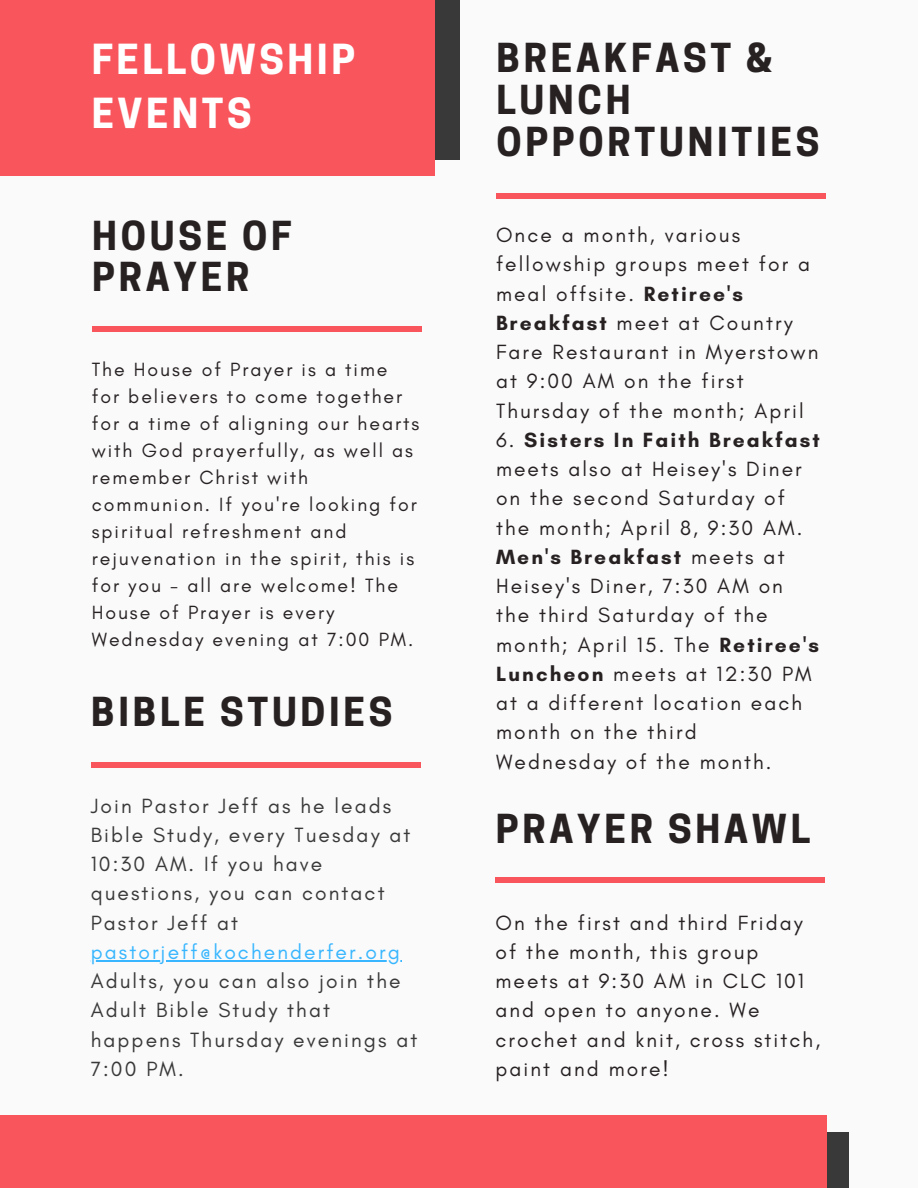
<style>
.page{position:relative;width:918px;height:1188px;background:#fafafa}
.page>*{position:absolute;margin:0;border:0;box-sizing:border-box;transform-origin:0 0}
.t1{font:700 38.85px/54px "Cooper Hewitt";letter-spacing:.09em;color:#fff}
.t2{font:700 37.5px/41.7px "Cooper Hewitt";letter-spacing:.1em;color:#272122}
.t3{font:21px/29.2px "Glacial Indifference";letter-spacing:.1em;color:#272122}
.t4{font:21px/29.2px "Glacial Indifference";letter-spacing:.1em;color:#393939}
.t5{font:21px "Glacial Indifference";letter-spacing:.1em;color:#38b6ff}
.t6{font:19.5px/27px "Glacial Indifference";letter-spacing:.1em;color:#272122}
.s1{font-weight:700}
</style>
<div class="page">
<div style="left:25px;top:0;width:434px;height:160px;background:#393939"></div>
<div style="left:0;top:0;width:435px;height:175px;background:#f8555d"></div>
<hr style="left:92px;top:327px;width:329px;height:4px;background:#f8555d">
<hr style="left:91px;top:960px;width:311px;height:1px;background:#38b6ff">
<hr style="left:91px;top:763px;width:329px;height:4px;background:#f8555d">
<hr style="left:496px;top:194px;width:330px;height:4px;background:#f8555d">
<div style="left:0;top:1132px;width:848px;height:56px;background:#393939"></div>
<div style="left:0;top:1115px;width:826px;height:73px;background:#f8555d"></div>
<hr style="left:495px;top:878px;width:330px;height:4px;background:#f8555d">
<h1 class="t1" style="left:92px;top:37px;width:265px">FELLOWSHIP<br>EVENTS</h1>
<h2 class="t2" style="left:92px;top:220px;width:201px">HOUSE OF<br>PRAYER</h2>
<p class="t6" style="left:92px;top:355px;width:329px">The House of Prayer is a time for believers to come together for a time of aligning our hearts with God prayerfully, as well as remember Christ with communion. If you're looking for spiritual refreshment and rejuvenation in the spirit, this is for you - all are welcome! The<br>House of Prayer is every<br>Wednesday evening at 7:00 PM.</p>
<h2 class="t2" style="left:91px;top:696px;width:303px">BIBLE STUDIES</h2>
<p class="t4" style="left:91px;top:791px;width:321px">Join Pastor Jeff as he leads<br>Bible Study, every Tuesday at<br>10:30 AM. If you have questions, you can contact<br>Pastor Jeff at</p>
<p class="t5" style="left:91px;top:939px;width:311px">pastorjeff@kochenderfer.org</p>
<p class="t4" style="left:91px;top:966px;width:328px">Adults, you can also join the<br>Adult Bible Study that happens Thursday evenings at<br>7:00 PM.</p>
<h2 class="t2" style="left:496px;top:42px;width:325px">BREAKFAST &amp;<br>LUNCH<br>OPPORTUNITIES</h2>
<p class="t3" style="left:496px;top:220px;width:324px">Once a month, various fellowship groups meet for a meal offsite. <span class="s1">Retiree's<br>Breakfast</span> meet at Country<br>Fare Restaurant in Myerstown at 9:00 AM on the first<br>Thursday of the month; April</p>
<p class="t3" style="left:496px;top:425px;width:325px">6. <span class="s1">Sisters In Faith Breakfast </span>meets also at Heisey's Diner on the second Saturday of the month; April 8, 9:30 AM.<br><span class="s1">Men's Breakfast</span> meets at<br>Heisey's Diner, 7:30 AM on the third Saturday of the month; April 15. The <span class="s1">Retiree's<br>Luncheon</span> meets at 12:30 PM at a different location each month on the third<br>Wednesday of the month.</p>
<h2 class="t2" style="left:496px;top:813px;width:316px">PRAYER SHAWL</h2>
<p class="t3" style="left:495px;top:908px;width:326px">On the first and third Friday of the month, this group meets at 9:30 AM in CLC 101 and open to anyone. We crochet and knit, cross stitch, paint and more!</p>
</div>
